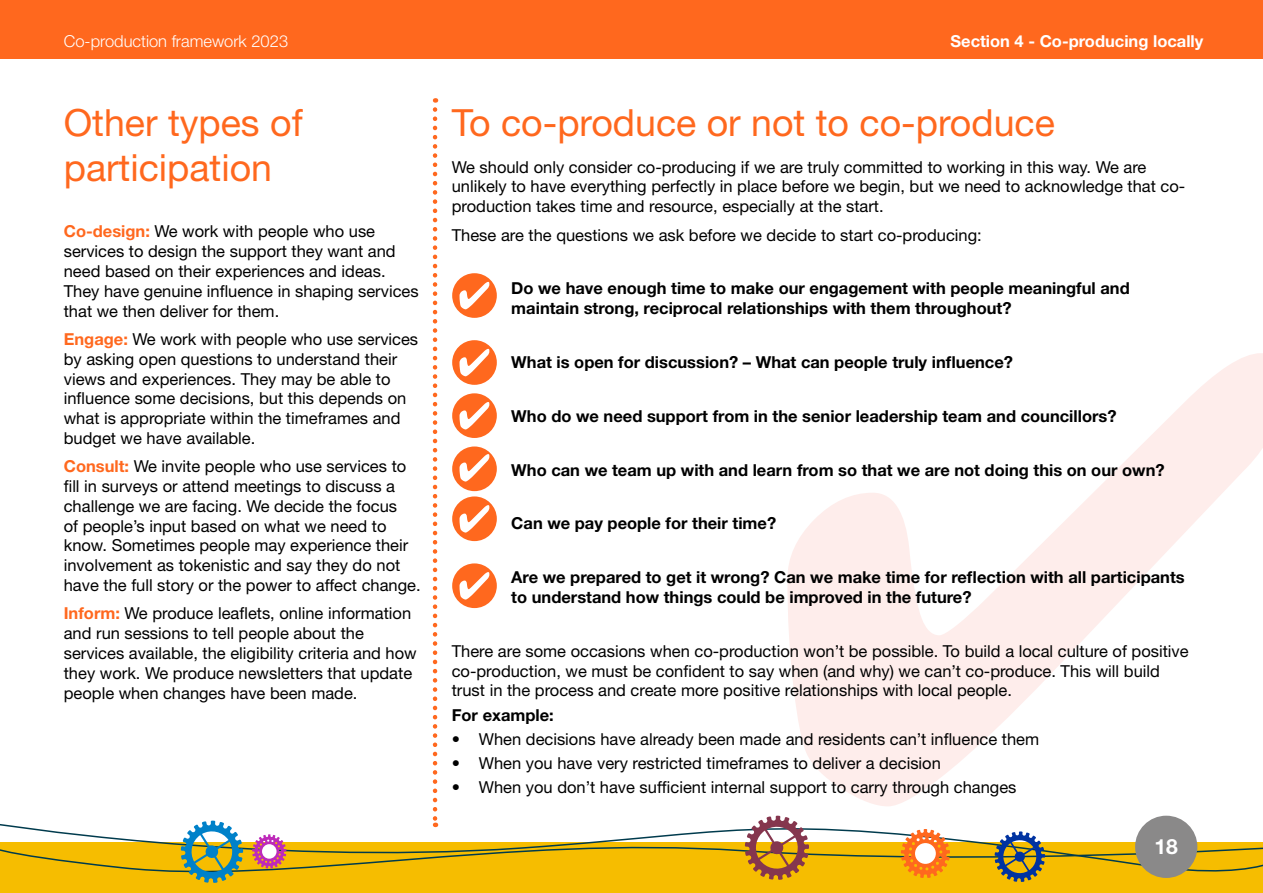
<style>
.page{position:relative;width:1263px;height:893px;background:#fff}
.page>*{position:absolute;margin:0;border:0;box-sizing:border-box;transform-origin:0 0}
.t1{font:37.5px/45px "Helvetica Neue";color:#ff681e}
.t2{font:700 21px "Helvetica Neue";color:#fff}
.Body{font:16.5px/19.8px "Helvetica Neue";color:#000}
.Body-2{font:700 16.5px/19.8px "Helvetica Neue";color:#000}
.t3{font:700 16.5px "Helvetica Neue";color:#fff}
.t4{font:300 16.5px "Helvetica Neue";color:#fff}
.s1{font-weight:700;color:#ff681e}
</style>
<div class="page">
<div style="left:0;top:842px;width:1263px;height:51px;background:#f6bd00"></div>
<svg style="left:0;top:808px;width:1194px;height:25px"></svg>
<svg style="left:0;top:833px;width:1263px;height:45px"></svg>
<div style="left:1135px;top:816px;width:62px;height:62px;background:#8a8989;border-radius:50%"></div>
<svg style="left:745px;top:816px;width:64px;height:64px"></svg>
<svg style="left:181px;top:821px;width:62px;height:62px"></svg>
<svg style="left:252px;top:834px;width:34px;height:34px"></svg>
<div style="left:262px;top:844px;width:15px;height:15px;background:#fff;border-radius:50%"></div>
<svg style="left:994px;top:831px;width:51px;height:51px"></svg>
<svg style="left:901px;top:829px;width:49px;height:49px"></svg>
<div style="left:915px;top:843px;width:21px;height:21px;background:#fff;border-radius:50%"></div>
<svg style="left:787px;top:353px;width:476px;height:453px"></svg>
<div style="left:0;top:0;width:1263px;height:59px;background:#ff681e"></div>
<svg style="left:433px;top:109px;width:4px;height:718px"></svg>
<div style="left:452px;top:273px;width:45px;height:45px;background:#ff681e;border-radius:50%"></div>
<svg style="left:459px;top:282px;width:30px;height:27px"></svg>
<div style="left:452px;top:340px;width:45px;height:45px;background:#ff681e;border-radius:50%"></div>
<svg style="left:459px;top:349px;width:30px;height:27px"></svg>
<div style="left:452px;top:393px;width:45px;height:45px;background:#ff681e;border-radius:50%"></div>
<svg style="left:459px;top:402px;width:30px;height:27px"></svg>
<div style="left:452px;top:446px;width:45px;height:45px;background:#ff681e;border-radius:50%"></div>
<svg style="left:459px;top:454px;width:30px;height:28px"></svg>
<div style="left:452px;top:496px;width:45px;height:45px;background:#ff681e;border-radius:50%"></div>
<svg style="left:459px;top:505px;width:30px;height:28px"></svg>
<div style="left:452px;top:563px;width:45px;height:45px;background:#ff681e;border-radius:50%"></div>
<svg style="left:459px;top:572px;width:30px;height:28px"></svg>
<p class="t4" style="left:64px;top:31px;width:226px">Co-production framework 2023</p>
<h3 class="t1" style="left:64px;top:99px;width:240px">Other types of participation</h3>
<p class="Body" style="left:64px;top:221px;width:356px"><span class="s1">Co-design:</span> We work with people who use services to design the support they want and need based on their experiences and ideas.<br>They have genuine influence in shaping services that we then deliver for them.</p>
<p class="Body" style="left:64px;top:329px;width:356px"><span class="s1">Engage:</span> We work with people who use services by asking open questions to understand their views and experiences. They may be able to influence some decisions, but this depends on what is appropriate within the timeframes and budget we have available.</p>
<p class="Body" style="left:64px;top:456px;width:358px"><span class="s1">Consult:</span> We invite people who use services to fill in surveys or attend meetings to discuss a challenge we are facing. We decide the focus<br>of people’s input based on what we need to know. Sometimes people may experience their involvement as tokenistic and say they do not have the full story or the power to affect change.</p>
<p class="Body" style="left:64px;top:603px;width:354px"><span class="s1">Inform:</span> We produce leaflets, online information and run sessions to tell people about the services available, the eligibility criteria and how they work. We produce newsletters that update people when changes have been made.</p>
<p class="t3" style="left:950px;top:31px;width:254px">Section 4 - Co-producing locally</p>
<h3 class="t1" style="left:452px;top:99px;width:604px">To co-produce or not to co-produce</h3>
<p class="Body" style="left:452px;top:157px;width:735px">We should only consider co-producing if we are truly committed to working in this way. We are unlikely to have everything perfectly in place before we begin, but we need to acknowledge that co&shy;production takes time and resource, especially at the start.</p>
<p class="Body" style="left:452px;top:224px;width:531px">These are the questions we ask before we decide to start co-producing:</p>
<p class="Body-2" style="left:511px;top:278px;width:620px">Do we have enough time to make our engagement with people meaningful and maintain strong, reciprocal relationships with them throughout?</p>
<p class="Body-2" style="left:511px;top:352px;width:503px">What is open for discussion? – What can people truly influence?</p>
<p class="Body-2" style="left:511px;top:406px;width:607px">Who do we need support from in the senior leadership team and councillors?</p>
<p class="Body-2" style="left:511px;top:459px;width:655px">Who can we team up with and learn from so that we are not doing this on our own?</p>
<p class="Body-2" style="left:511px;top:513px;width:266px">Can we pay people for their time?</p>
<p class="Body-2" style="left:511px;top:567px;width:675px">Are we prepared to get it wrong? Can we make time for reflection with all participants to understand how things could be improved in the future?</p>
<p class="Body" style="left:452px;top:641px;width:738px">There are some occasions when co-production won’t be possible. To build a local culture of positive co-production, we must be confident to say when (and why) we can’t co-produce. This will build trust in the process and create more positive relationships with local people.</p>
<p class="Body-2" style="left:452px;top:704px;width:104px">For example:</p>
<p class="Body" style="left:452px;top:729px;width:589px">• When decisions have already been made and residents can’t influence them</p>
<p class="Body" style="left:452px;top:753px;width:491px">• When you have very restricted timeframes to deliver a decision</p>
<p class="Body" style="left:452px;top:777px;width:566px">• When you don’t have sufficient internal support to carry through changes</p>
<p class="t2" style="left:1154px;top:834px;width:25px">18</p>
</div>
